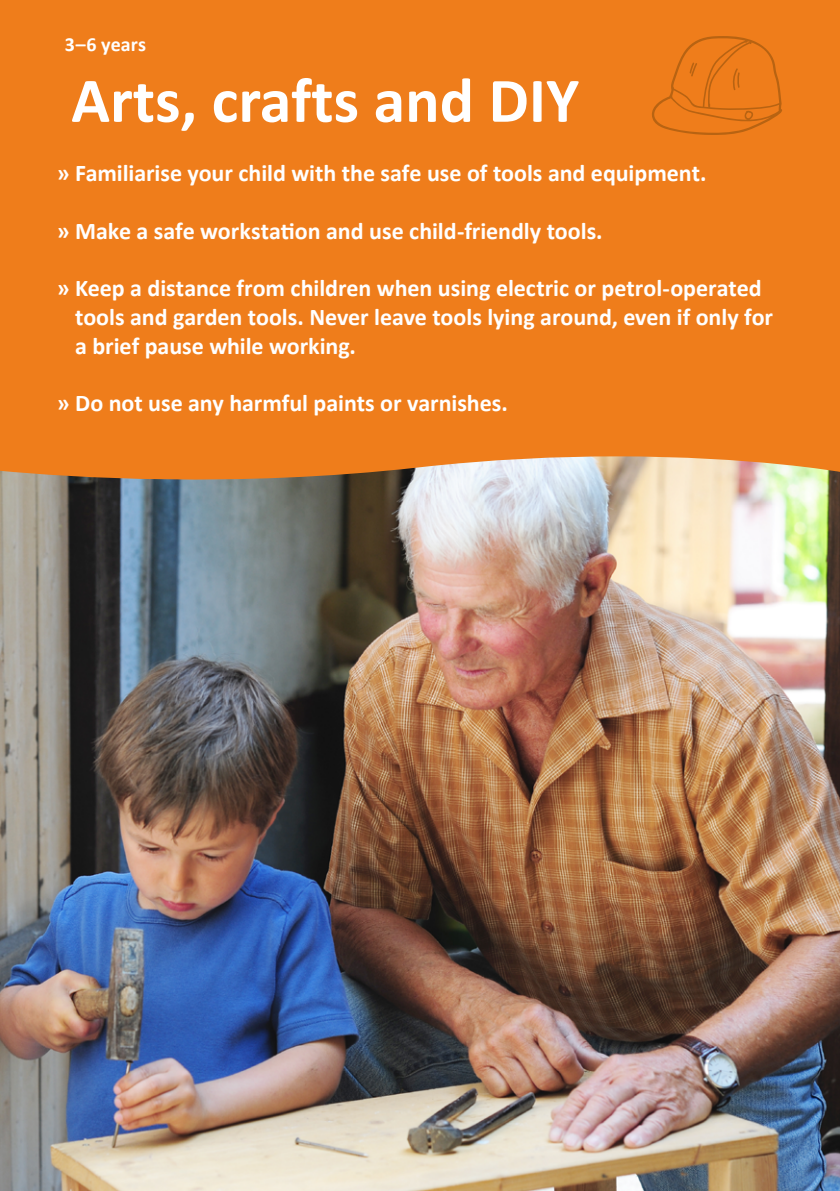
<style>
.page{position:relative;width:840px;height:1191px;background:#fff}
.page>*{position:absolute;margin:0;border:0;box-sizing:border-box;transform-origin:0 0}
.t1{font:700 64px "Calibri";color:#fff}
.t2{font:700 24px/28.8px "Calibri";color:#fff}
.t3{font:700 20px "Calibri";letter-spacing:.005em;color:#fff}
</style>
<div class="page">
<div style="left:0;top:0;width:839px;height:559px;background:#ef7d1b"></div>
<img style="left:0;top:456px;width:839px;height:735px">
<svg style="left:652px;top:36px;width:129px;height:99px"></svg>
<p class="t3" style="left:65px;top:30px;width:83px">3–6 years</p>
<h1 class="t1" style="left:71px;top:55px;width:509px">Arts, crafts and DIY</h1>
<p class="t2" style="left:57px;top:158px;width:651px">» Familiarise your child with the safe use of tools and equipment.</p>
<p class="t2" style="left:57px;top:215px;width:547px">» Make a safe workstation and use child-friendly tools.</p>
<p class="t2" style="left:75px;top:273px;width:699px;text-indent:-18px">» Keep a distance from children when using electric or petrol-operated tools and garden tools. Never leave tools lying around, even if only for a brief pause while working.</p>
<p class="t2" style="left:57px;top:388px;width:452px">» Do not use any harmful paints or varnishes.</p>
</div>
